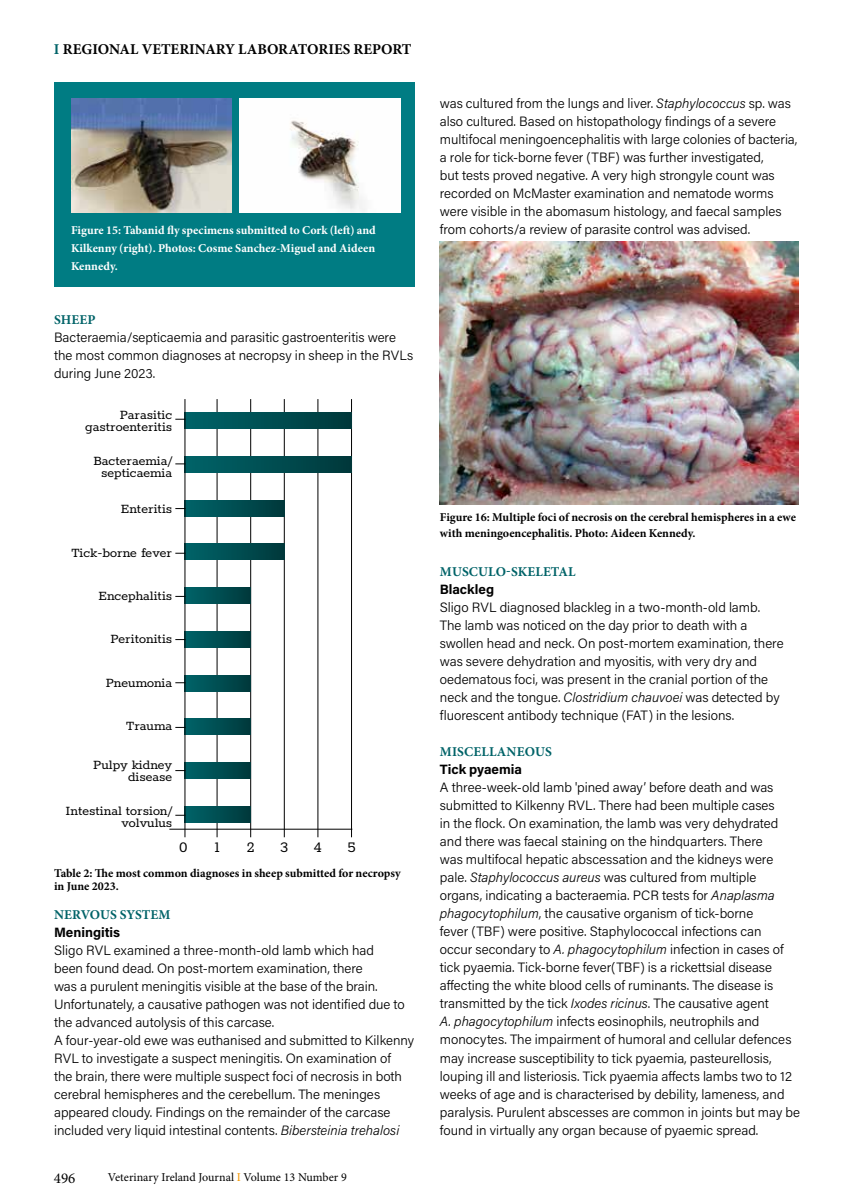
<style>
.page{position:relative;width:851px;height:1204px;background:#fff}
.page>*{position:absolute;margin:0;border:0;box-sizing:border-box;transform-origin:0 0}
.t1{font:16.95px "Rokkitt";color:#000}
.t2{font:700 15px "Minion Pro";color:#000}
.t3{font:15px "Minion Pro";color:#000}
.t4{font:14.55px/12px "Rokkitt";color:#000;text-align:right}
.t5{font:300 13.5px/18px "Acumin Pro";color:#000}
.t6{font:700 13.5px "Minion Pro";letter-spacing:.01em;color:#006368}
.t7{font:700 13.5px "Acumin Pro";color:#000}
.t8{font:700 12px/13.5px "Minion Pro";color:#000}
.t9{font:700 12px/18px "Minion Pro";color:#fff;text-align:justify}
.t10{font:12px "Minion Pro";letter-spacing:-.005em;color:#000}
.s1{color:#006368}
.s2{font-style:italic}
.s3{color:#f49700}
</style>
<div class="page">
<div style="left:54px;top:82px;width:360px;height:42px;background:#007c83"></div>
<div style="left:54px;top:118px;width:360px;height:42px;background:#007c83"></div>
<div style="left:54px;top:154px;width:360px;height:42px;background:#007c83"></div>
<div style="left:54px;top:190px;width:360px;height:42px;background:#007c83"></div>
<div style="left:54px;top:208px;width:360px;height:78px;background:#007c83"></div>
<img style="left:71px;top:98px;width:160px;height:115px">
<img style="left:239px;top:98px;width:161px;height:115px">
<img style="left:440px;top:242px;width:358px;height:262px">
<hr style="left:217px;top:399px;width:1px;height:438px;background:#000">
<hr style="left:250px;top:399px;width:1px;height:438px;background:#000">
<hr style="left:284px;top:399px;width:1px;height:438px;background:#000">
<hr style="left:317px;top:399px;width:1px;height:438px;background:#000">
<hr style="left:351px;top:399px;width:1px;height:438px;background:#000">
<hr style="left:169px;top:828px;width:183px;height:1px;background:#000">
<div style="left:184px;top:806px;width:67px;height:16px;background:linear-gradient(to right,#006469,#00393c)"></div>
<div style="left:184px;top:762px;width:67px;height:16px;background:linear-gradient(to right,#006469,#00393c)"></div>
<div style="left:184px;top:718px;width:67px;height:16px;background:linear-gradient(to right,#006469,#00393c)"></div>
<div style="left:184px;top:675px;width:67px;height:16px;background:linear-gradient(to right,#006469,#00393c)"></div>
<div style="left:184px;top:631px;width:67px;height:16px;background:linear-gradient(to right,#006469,#00393c)"></div>
<div style="left:184px;top:587px;width:67px;height:16px;background:linear-gradient(to right,#006469,#00393c)"></div>
<div style="left:184px;top:544px;width:101px;height:16px;background:linear-gradient(to right,#006469,#00393b)"></div>
<div style="left:184px;top:500px;width:101px;height:16px;background:linear-gradient(to right,#006469,#00393b)"></div>
<div style="left:184px;top:456px;width:167px;height:16px;background:linear-gradient(to right,#006469,#00393b)"></div>
<div style="left:184px;top:412px;width:168px;height:17px;background:linear-gradient(to right,#006469,#00393b)"></div>
<hr style="left:184px;top:399px;width:1px;height:438px;background:#000">
<p class="t2" style="left:54px;top:39px;width:359px"><span class="s1">I</span> REGIONAL VETERINARY LABORATORIES REPORT</p>
<p class="t9" style="left:71px;top:221px;width:306px">Figure 15: Tabanid fly specimens submitted to Cork (left) and Kilkenny (right). Photos: Cosme Sanchez-Miguel and Aideen Kennedy.</p>
<p class="t6" style="left:54px;top:310px;width:43px">SHEEP</p>
<p class="t5" style="left:54px;top:328px;width:360px">Bacteraemia/septicaemia and parasitic gastroenteritis were the most common diagnoses at necropsy in sheep in the RVLs during June 2023.</p>
<p class="t4" style="left:85px;top:407px;width:88px">Parasitic gastroenteritis</p>
<p class="t4" style="left:93px;top:454px;width:80px;text-align:center">Bacteraemia/ septicaemia</p>
<p class="t4" style="left:121px;top:501px;width:53px">Enteritis</p>
<p class="t4" style="left:71px;top:545px;width:102px">Tick-borne fever</p>
<p class="t4" style="left:99px;top:589px;width:75px">Encephalitis</p>
<p class="t4" style="left:110px;top:632px;width:63px">Peritonitis</p>
<p class="t4" style="left:106px;top:676px;width:68px">Pneumonia</p>
<p class="t4" style="left:126px;top:719px;width:47px">Trauma</p>
<p class="t4" style="left:93px;top:758px;width:80px">Pulpy kidney disease</p>
<p class="t4" style="left:66px;top:803px;width:108px">Intestinal torsion/ volvulus</p>
<p class="t1" style="left:179px;top:836px;width:11px">0</p>
<p class="t1" style="left:214px;top:836px;width:7px">1</p>
<p class="t1" style="left:247px;top:836px;width:9px">2</p>
<p class="t1" style="left:280px;top:836px;width:10px">3</p>
<p class="t1" style="left:314px;top:836px;width:9px">4</p>
<p class="t1" style="left:347px;top:836px;width:10px">5</p>
<p class="t8" style="left:54px;top:865px;width:348px">Table 2: The most common diagnoses in sheep submitted for necropsy in June 2023.</p>
<p class="t6" style="left:54px;top:904px;width:118px">NERVOUS SYSTEM</p>
<p class="t7" style="left:54px;top:922px;width:68px">Meningitis</p>
<p class="t5" style="left:54px;top:940px;width:361px">Sligo RVL examined a three-month-old lamb which had<br>been found dead. On post-mortem examination, there<br>was a purulent meningitis visible at the base of the brain.<br>Unfortunately, a causative pathogen was not identified due to the advanced autolysis of this carcase.<br>A four-year-old ewe was euthanised and submitted to Kilkenny RVL to investigate a suspect meningitis. On examination of<br>the brain, there were multiple suspect foci of necrosis in both cerebral hemispheres and the cerebellum. The meninges appeared cloudy. Findings on the remainder of the carcase included very liquid intestinal contents. <span class="s2">Bibersteinia trehalosi</span></p>
<p class="t3" style="left:54px;top:1167px;width:23px">496</p>
<p class="t10" style="left:108px;top:1169px;width:240px">Veterinary Ireland Journal <span class="s3">I</span> Volume 13 Number 9</p>
<p class="t5" style="left:440px;top:94px;width:359px">was cultured from the lungs and liver. <span class="s2">Staphylococcus</span> sp. was also cultured. Based on histopathology findings of a severe multifocal meningoencephalitis with large colonies of bacteria, a role for tick-borne fever (TBF) was further investigated,<br>but tests proved negative. A very high strongyle count was recorded on McMaster examination and nematode worms were visible in the abomasum histology, and faecal samples from cohorts/a review of parasite control was advised.</p>
<p class="t8" style="left:440px;top:508px;width:357px;line-height:16.5px">Figure 16: Multiple foci of necrosis on the cerebral hemispheres in a ewe with meningoencephalitis. Photo: Aideen Kennedy.</p>
<p class="t6" style="left:440px;top:562px;width:137px">MUSCULO-SKELETAL</p>
<p class="t7" style="left:440px;top:580px;width:56px">Blackleg</p>
<p class="t5" style="left:440px;top:598px;width:345px">Sligo RVL diagnosed blackleg in a two-month-old lamb.<br>The lamb was noticed on the day prior to death with a swollen head and neck. On post-mortem examination, there was severe dehydration and myositis, with very dry and oedematous foci, was present in the cranial portion of the neck and the tongue. <span class="s2">Clostridium chauvoei</span> was detected by fluorescent antibody technique (FAT) in the lesions.</p>
<p class="t6" style="left:440px;top:742px;width:113px">MISCELLANEOUS</p>
<p class="t7" style="left:440px;top:760px;width:84px">Tick pyaemia</p>
<p class="t5" style="left:440px;top:778px;width:362px">A three-week-old lamb 'pined away’ before death and was submitted to Kilkenny RVL. There had been multiple cases<br>in the flock. On examination, the lamb was very dehydrated and there was faecal staining on the hindquarters. There<br>was multifocal hepatic abscessation and the kidneys were pale. <span class="s2">Staphylococcus aureus</span> was cultured from multiple organs, indicating a bacteraemia. PCR tests for <span class="s2">Anaplasma phagocytophilum</span>, the causative organism of tick-borne<br>fever (TBF) were positive. Staphylococcal infections can<br>occur secondary to <span class="s2">A. phagocytophilum</span> infection in cases of tick pyaemia. Tick-borne fever(TBF) is a rickettsial disease affecting the white blood cells of ruminants. The disease is transmitted by the tick <span class="s2">Ixodes ricinus</span>. The causative agent<br><span class="s2">A. phagocytophilum</span> infects eosinophils, neutrophils and monocytes. The impairment of humoral and cellular defences may increase susceptibility to tick pyaemia, pasteurellosis, louping ill and listeriosis. Tick pyaemia affects lambs two to 12 weeks of age and is characterised by debility, lameness, and paralysis. Purulent abscesses are common in joints but may be found in virtually any organ because of pyaemic spread.</p>
</div>
